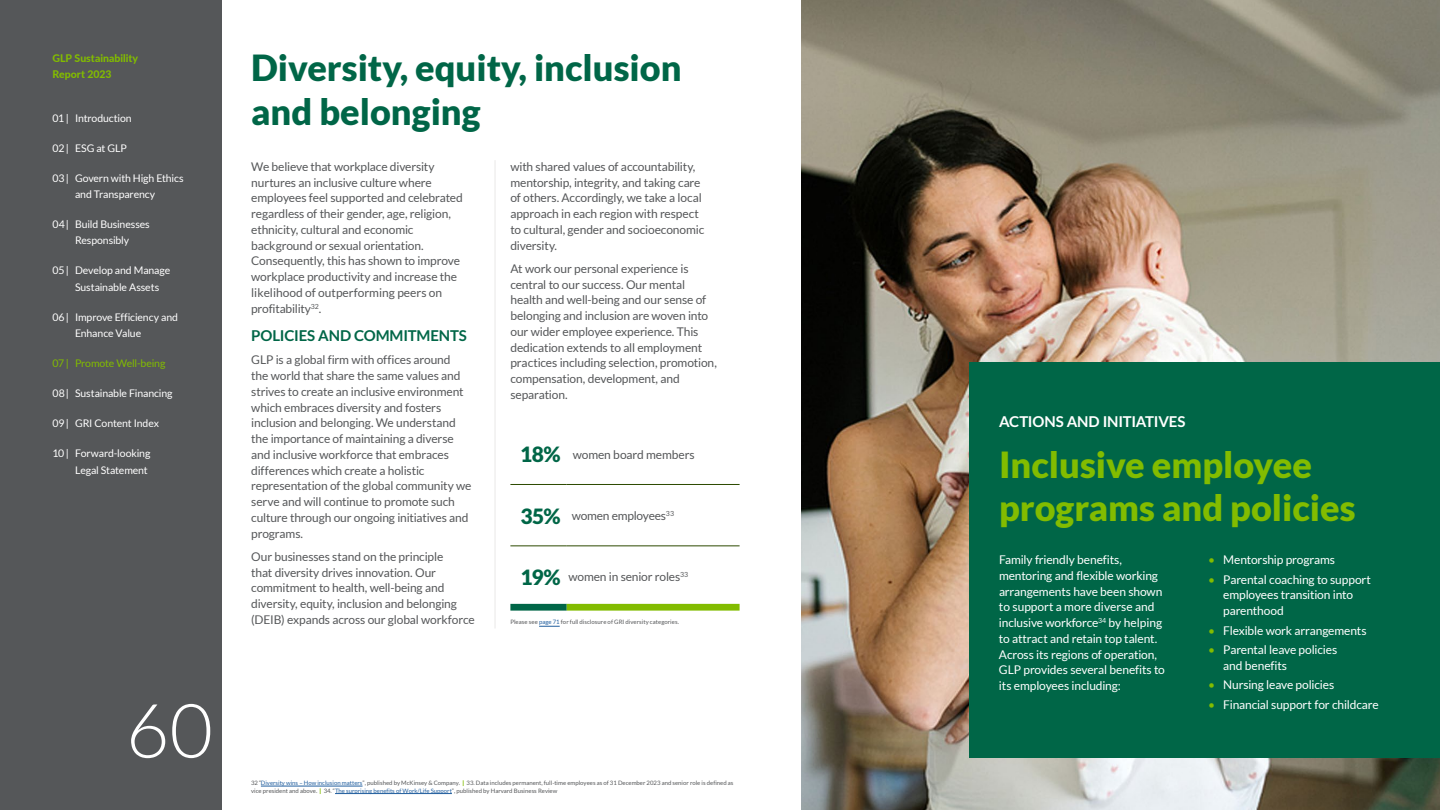
<style>
.page{position:relative;width:1440px;height:810px;background:#fff}
.page>*{position:absolute;margin:0;border:0;box-sizing:border-box;transform-origin:0 0}
.t1{font:300 75px "Lato";color:#fff}
.t2{font:900 36px/43.2px "Lato";color:#006647}
.t3{font:900 36px/43.2px "Lato";color:#82bc00}
.t4{font:700 15px "Lato";letter-spacing:-.005em;color:#006647}
.t5{font:700 15px "Lato";letter-spacing:-.01em;color:#fff}
.t6{font:12px/15.8px "Lato";letter-spacing:-.01em;color:#555759}
.t7{font:12px/15.8px "Lato";letter-spacing:-.01em;color:#fff}
.t8{font:10.5px/16.5px "Lato";letter-spacing:-.01em;color:#fff;text-align:center}
.t9{font:800 10.5px/16.5px "Lato";color:#82bc00}
.t10{font:10.5px "Lato";letter-spacing:-.015em;color:#82bc00}
.t11{font:6px/7.5px "Lato";color:#555759}
.s1{font-weight:900;font-size:21px;color:#006647}
.s2{color:#215e9e}
.s3{font-weight:900;color:#82bc00}
.s4{color:#82bc00}
</style>
<div class="page">
<div style="left:0;top:0;width:221px;height:810px;background:#555759"></div>
<hr style="left:335px;top:793px;width:117px;height:1px;background:#215e9e">
<hr style="left:261px;top:786px;width:102px;height:1px;background:#215e9e">
<img style="left:802px;top:0;width:638px;height:810px">
<div style="left:969px;top:362px;width:471px;height:396px;background:#006647"></div>
<hr style="left:495px;top:160px;width:1px;height:468px;background:#e9e8e7">
<div style="left:510px;top:604px;width:57px;height:7px;background:#006647"></div>
<div style="left:567px;top:604px;width:173px;height:7px;background:#82bc00"></div>
<hr style="left:510px;top:484px;width:57px;height:1px;background:#2d4a00">
<hr style="left:567px;top:484px;width:173px;height:1px;background:#2d4a00">
<hr style="left:510px;top:546px;width:57px;height:1px;background:#2d4a00">
<hr style="left:567px;top:546px;width:173px;height:1px;background:#2d4a00">
<svg style="left:539px;top:626px;width:21px;height:1px"></svg>
<p class="t9" style="left:52px;top:49px;width:87px">GLP Sustainability<br>Report 2023</p>
<p class="t8" style="left:52px;top:109px;width:81px">01 | Introduction</p>
<p class="t8" style="left:52px;top:139px;width:76px">02| ESG at GLP</p>
<p class="t8" style="left:52px;top:169px;width:133px">03| Govern with High Ethics and Transparency</p>
<p class="t8" style="left:52px;top:216px;width:99px">04| Build Businesses<br>Responsibly</p>
<p class="t8" style="left:75px;top:262px;width:97px;text-align:left;text-indent:-23px">05| Develop and Manage<br>Sustainable Assets</p>
<p class="t8" style="left:75px;top:309px;width:105px;text-align:left;text-indent:-23px">06| Improve Efficiency and<br>Enhance Value</p>
<p class="t10" style="left:53px;top:358px;width:114px">07 | Promote Well-being</p>
<p class="t8" style="left:53px;top:385px;width:122px">08| Sustainable Financing</p>
<p class="t8" style="left:53px;top:415px;width:108px">09| GRI Content Index</p>
<p class="t8" style="left:53px;top:445px;width:99px;text-align:right">10 | Forward-looking<br>Legal Statement</p>
<h1 class="t1" style="left:126px;top:690px;width:88px">60</h1>
<h2 class="t2" style="left:251px;top:46px;width:432px">Diversity, equity, inclusion and belonging</h2>
<p class="t6" style="left:510px;top:159px;width:195px">with shared values of accountability, mentorship, integrity, and taking care of others. Accordingly, we take a local approach in each region with respect to cultural, gender and socioeconomic diversity.</p>
<p class="t6" style="left:510px;top:261px;width:208px">At work our personal experience is central to our success. Our mental health and well-being and our sense of belonging and inclusion are woven into our wider employee experience. This dedication extends to all employment practices including selection, promotion, compensation, development, and separation.</p>
<p class="t6" style="left:251px;top:159px;width:213px">We believe that workplace diversity nurtures an inclusive culture where employees feel supported and celebrated regardless of their gender, age, religion, ethnicity, cultural and economic background or sexual orientation.<br>Consequently, this has shown to improve workplace productivity and increase the likelihood of outperforming peers on profitability<sup>32</sup>.</p>
<p class="t4" style="left:251px;top:327px;width:217px">POLICIES AND COMMITMENTS</p>
<p class="t6" style="left:251px;top:352px;width:222px">GLP is a global firm with offices around<br>the world that share the same values and strives to create an inclusive environment which embraces diversity and fosters inclusion and belonging. We understand the importance of maintaining a diverse and inclusive workforce that embraces differences which create a holistic representation of the global community we serve and will continue to promote such culture through our ongoing initiatives and programs.</p>
<p class="t6" style="left:251px;top:549px;width:225px">Our businesses stand on the principle<br>that diversity drives innovation. Our commitment to health, well-being and diversity, equity, inclusion and belonging (DEIB) expands across our global workforce</p>
<p class="t6" style="left:520px;top:446px;width:176px"><span class="s1">18%</span> women board members</p>
<p class="t6" style="left:520px;top:508px;width:155px"><span class="s1">35%</span> women employees<sup>33</sup></p>
<p class="t6" style="left:520px;top:569px;width:169px"><span class="s1">19%</span> women in senior roles<sup>33</sup></p>
<p class="t11" style="left:510px;top:618px;width:170px">Please see <span class="s2">page 71</span> for full disclosure of GRI diversity categories.</p>
<p class="t11" style="left:251px;top:779px;width:484px">32 “<span class="s2">Diversity wins – How inclusion matters</span>”, published by McKinsey &amp; Company. <span class="s3">|</span> 33. Data includes permanent, full-time employees as of 31 December 2023 and senior role is defined as vice president and above. <span class="s3">|</span> 34. “<span class="s2">The surprising benefits of Work/Life Support</span>”, published by Harvard Business Review</p>
<p class="t5" style="left:999px;top:413px;width:188px">ACTIONS AND INITIATIVES</p>
<h2 class="t3" style="left:999px;top:442px;width:358px">Inclusive employee programs and policies</h2>
<p class="t7" style="left:999px;top:552px;width:167px">Family friendly benefits, mentoring and flexible working arrangements have been shown to support a more diverse and inclusive workforce<sup>34</sup> by helping to attract and retain top talent.<br>Across its regions of operation,<br>GLP provides several benefits to its employees including:</p>
<p class="t7" style="left:1208px;top:552px;width:128px"><span class="s4">•</span> Mentorship programs</p>
<p class="t7" style="left:1223px;top:571px;width:149px;text-indent:-15px"><span class="s4">•</span> Parental coaching to support employees transition into parenthood</p>
<p class="t7" style="left:1208px;top:622px;width:160px"><span class="s4">•</span> Flexible work arrangements</p>
<p class="t7" style="left:1223px;top:642px;width:115px;text-indent:-15px"><span class="s4">•</span> Parental leave policies and benefits</p>
<p class="t7" style="left:1208px;top:677px;width:127px"><span class="s4">•</span> Nursing leave policies</p>
<p class="t7" style="left:1208px;top:697px;width:172px"><span class="s4">•</span> Financial support for childcare</p>
</div>
